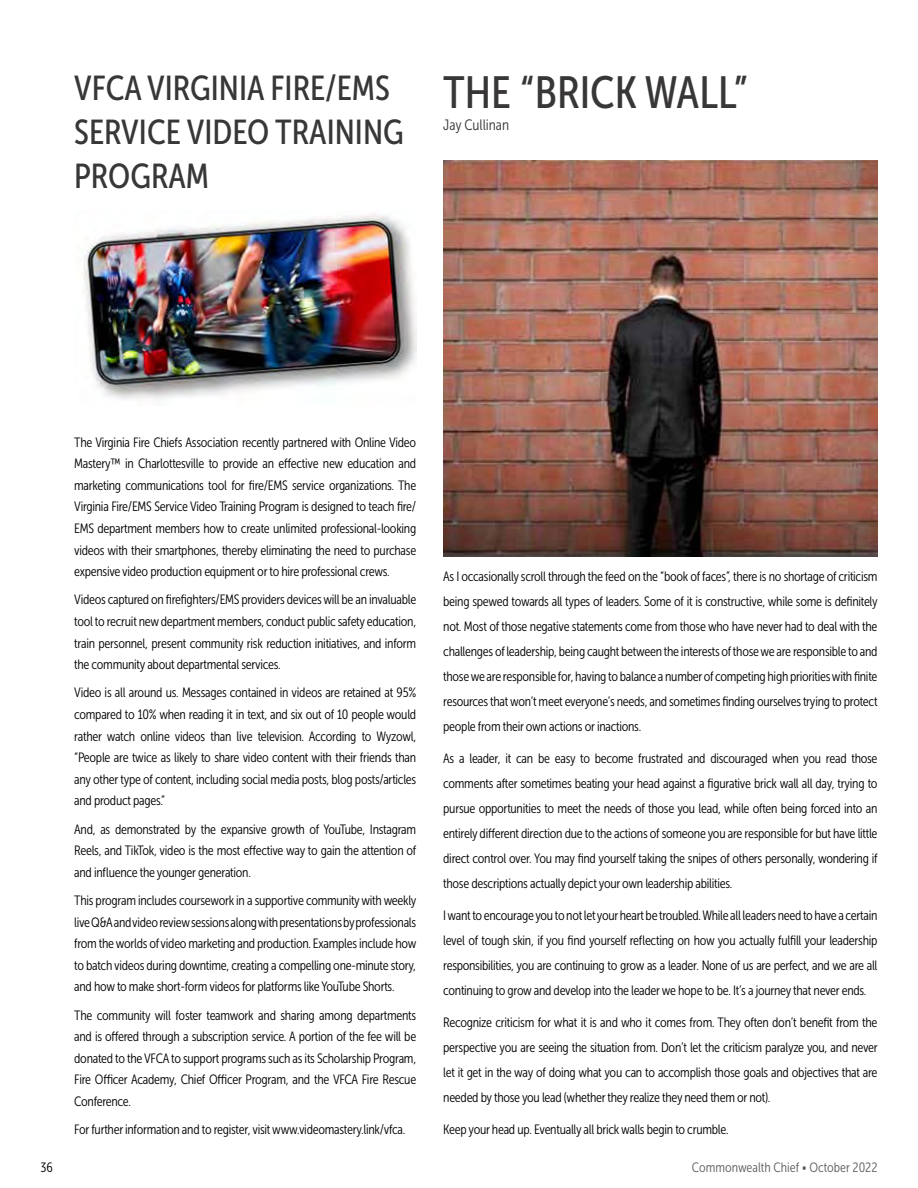
<style>
.page{position:relative;width:918px;height:1188px;background:#fff}
.page>*{position:absolute;margin:0;border:0;box-sizing:border-box;transform-origin:0 0}
.t1{font:45px "Museo Sans Cond 500";color:#383637}
.t2{font:34.5px/44.1px "Museo Sans Cond 500";color:#383637}
.t3{font:15px "Museo Sans Cond 300";color:#383637}
.t4{font:13.5px/21.6px "Museo Sans Cond 300";letter-spacing:-.02em;color:#000;text-align:justify}
.t5{font:13.5px "Museo Sans Cond 300";color:#5e5e5f}
</style>
<div class="page">
<img style="left:83px;top:214px;width:333px;height:186px">
<img style="left:444px;top:160px;width:434px;height:397px">
<h2 class="t2" style="left:74px;top:66px;width:331px">VFCA VIRGINIA FIRE/EMS<br>SERVICE VIDEO TRAINING<br>PROGRAM</h2>
<h1 class="t1" style="left:443px;top:68px;width:307px">THE “BRICK WALL”</h1>
<p class="t3" style="left:443px;top:117px;width:67px">Jay Cullinan</p>
<p class="t4" style="left:74px;top:431px;width:344px">The Virginia Fire Chiefs Association recently partnered with Online Video Mastery™ in Charlottesville to provide an effective new education and marketing communications tool for fire/EMS service organizations. The Virginia Fire/EMS Service Video Training Program is designed to teach fire/ EMS department members how to create unlimited professional-looking videos with their smartphones, thereby eliminating the need to purchase expensive video production equipment or to hire professional crews.</p>
<p class="t4" style="left:74px;top:589px;width:344px">Videos captured on firefighters/EMS providers devices will be an invaluable tool to recruit new department members, conduct public safety education, train personnel, present community risk reduction initiatives, and inform the community about departmental services.</p>
<p class="t4" style="left:74px;top:682px;width:344px">Video is all around us. Messages contained in videos are retained at 95% compared to 10% when reading it in text, and six out of 10 people would rather watch online videos than live television. According to Wyzowl, “People are twice as likely to share video content with their friends than any other type of content, including social media posts, blog posts/articles and product pages.”</p>
<p class="t4" style="left:74px;top:818px;width:344px">And, as demonstrated by the expansive growth of YouTube, Instagram Reels, and TikTok, video is the most effective way to gain the attention of and influence the younger generation.</p>
<p class="t4" style="left:74px;top:890px;width:344px">This program includes coursework in a supportive community with weekly live Q&amp;A and video review sessions along with presentations by professionals from the worlds of video marketing and production. Examples include how to batch videos during downtime, creating a compelling one-minute story, and how to make short-form videos for platforms like YouTube Shorts.</p>
<p class="t4" style="left:74px;top:1004px;width:344px">The community will foster teamwork and sharing among departments and is offered through a subscription service. A portion of the fee will be donated to the VFCA to support programs such as its Scholarship Program, Fire Officer Academy, Chief Officer Program, and the VFCA Fire Rescue Conference.</p>
<p class="t4" style="left:74px;top:1119px;width:333px">For further information and to register, visit www.videomastery.link/vfca.</p>
<p class="t4" style="left:443px;top:564px;width:436px;line-height:25px">As I occasionally scroll through the feed on the “book of faces”, there is no shortage of criticism being spewed towards all types of leaders. Some of it is constructive, while some is definitely not. Most of those negative statements come from those who have never had to deal with the challenges of leadership, being caught between the interests of those we are responsible to and those we are responsible for, having to balance a number of competing high priorities with finite resources that won’t meet everyone’s needs, and sometimes finding ourselves trying to protect people from their own actions or inactions.</p>
<p class="t4" style="left:443px;top:746px;width:436px;line-height:25px">As a leader, it can be easy to become frustrated and discouraged when you read those comments after sometimes beating your head against a figurative brick wall all day, trying to pursue opportunities to meet the needs of those you lead, while often being forced into an entirely different direction due to the actions of someone you are responsible for but have little direct control over. You may find yourself taking the snipes of others personally, wondering if those descriptions actually depict your own leadership abilities.</p>
<p class="t4" style="left:443px;top:903px;width:436px;line-height:25px">I want to encourage you to not let your heart be troubled. While all leaders need to have a certain level of tough skin, if you find yourself reflecting on how you actually fulfill your leadership responsibilities, you are continuing to grow as a leader. None of us are perfect, and we are all continuing to grow and develop into the leader we hope to be. It’s a journey that never ends.</p>
<p class="t4" style="left:443px;top:1010px;width:436px;line-height:25px">Recognize criticism for what it is and who it comes from. They often don’t benefit from the perspective you are seeing the situation from. Don’t let the criticism paralyze you, and never let it get in the way of doing what you can to accomplish those goals and objectives that are needed by those you lead (whether they realize they need them or not).</p>
<p class="t4" style="left:443px;top:1119px;width:287px">Keep your head up. Eventually all brick walls begin to crumble.</p>
<p class="t4" style="left:40px;top:1156px;width:14px">36</p>
<p class="t5" style="left:692px;top:1160px;width:187px">Commonwealth Chief • October 2022</p>
</div>
